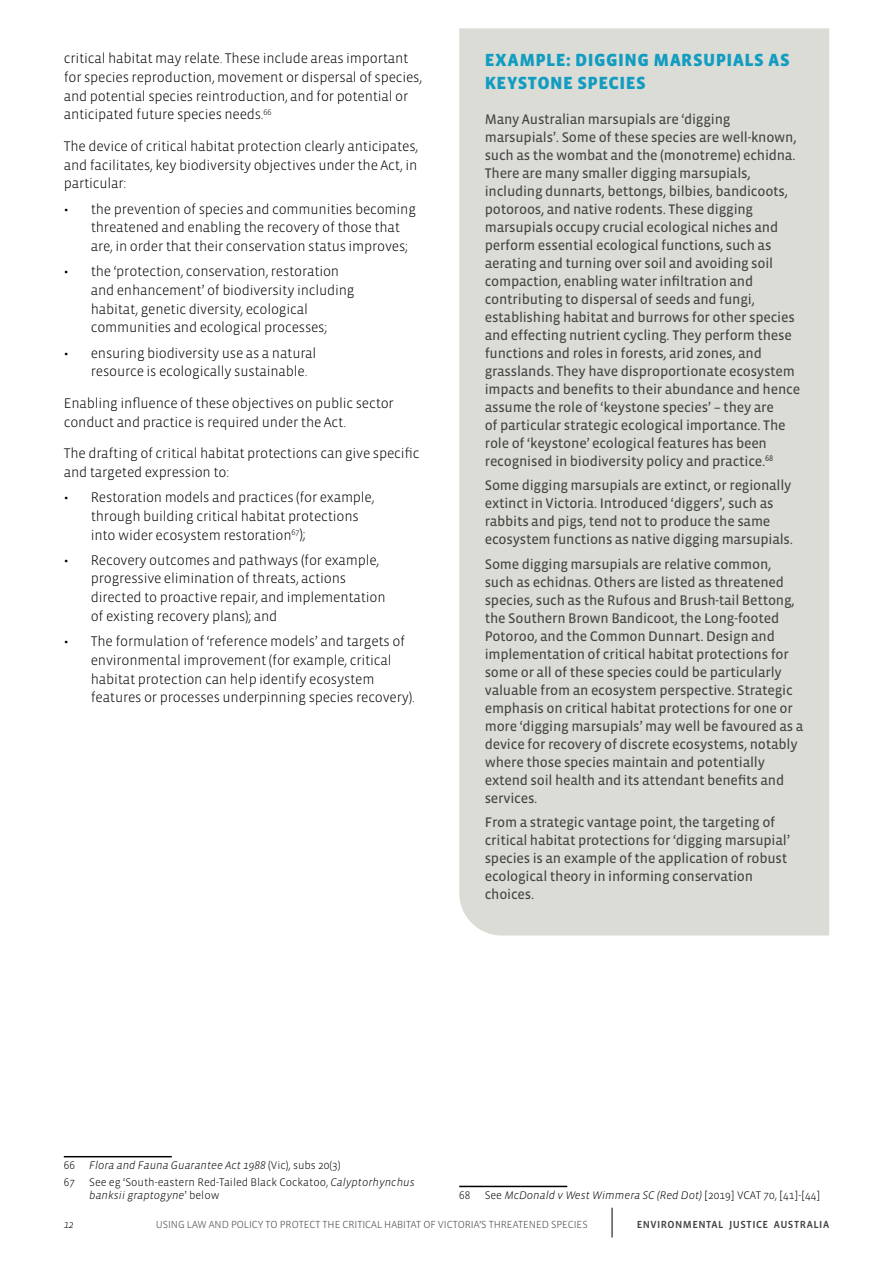
<style>
.page{position:relative;width:893px;height:1263px;background:#fff}
.page>*{position:absolute;margin:0;border:0;box-sizing:border-box;transform-origin:0 0}
.t1{font:900 18px/22.5px "Vista Sans OTCE";letter-spacing:.025em;color:#129dc0}
.t2{font:14.25px/18px "Vista Sans Reg";letter-spacing:-.015em;color:#434444}
.t3{font:300 14.25px/18.8px "Vista Sans OTCE";letter-spacing:-.015em;color:#000}
.t4{font:italic 300 11.25px "Vista Sans OTCE";color:#000}
.t5{font:300 11.25px/12.8px "Vista Sans OTCE";color:#000}
.t6{font:300 10.5px "Vista Sans OTCE";letter-spacing:-.005em;color:#434444}
.t7{font:500 10.5px "Vista Sans OTCE";letter-spacing:.04em;color:#434444}
.t8{font:italic 300 10.5px "Vista Sans OTCE";color:#000}
.s1{font-style:normal}
.s2{font-style:italic}
</style>
<div class="page">
<div style="left:459px;top:28px;width:370px;height:907px;background:#dcdcd6"></div>
<svg style="left:612px;top:1208px;width:1px;height:29px"></svg>
<hr style="left:64px;top:1156px;width:108px;height:1px;background:#000">
<hr style="left:459px;top:1186px;width:108px;height:1px;background:#000">
<p class="t3" style="left:64px;top:49px;width:360px">critical habitat may relate. These include areas important for species reproduction, movement or dispersal of species, and potential species reintroduction, and for potential or anticipated future species needs.<sup>66</sup></p>
<p class="t3" style="left:64px;top:137px;width:356px;text-align:justify">The device of critical habitat protection clearly anticipates, and facilitates, key biodiversity objectives under the Act, in particular:</p>
<p class="t3" style="left:91px;top:199px;width:327px;text-indent:-27px">• the prevention of species and communities becoming threatened and enabling the recovery of those that are, in order that their conservation status improves;</p>
<p class="t3" style="left:91px;top:262px;width:265px;text-indent:-27px">• the ‘protection, conservation, restoration and enhancement’ of biodiversity including habitat, genetic diversity, ecological communities and ecological processes;</p>
<p class="t3" style="left:91px;top:343px;width:227px;text-indent:-27px">• ensuring biodiversity use as a natural resource is ecologically sustainable.</p>
<p class="t3" style="left:64px;top:393px;width:332px">Enabling influence of these objectives on public sector conduct and practice is required under the Act.</p>
<p class="t3" style="left:64px;top:444px;width:357px">The drafting of critical habitat protections can give specific and targeted expression to:</p>
<p class="t3" style="left:91px;top:488px;width:285px;text-indent:-27px">• Restoration models and practices (for example, through building critical habitat protections into wider ecosystem restoration<sup>67</sup>);</p>
<p class="t3" style="left:91px;top:550px;width:296px;text-indent:-27px">• Recovery outcomes and pathways (for example, progressive elimination of threats, actions directed to proactive repair, and implementation of existing recovery plans); and</p>
<p class="t3" style="left:91px;top:632px;width:326px;text-indent:-27px">• The formulation of ‘reference models’ and targets of environmental improvement (for example, critical habitat protection can help identify ecosystem features or processes underpinning species recovery).</p>
<p class="t1" style="left:485px;top:49px;width:307px">EXAMPLE: DIGGING MARSUPIALS AS<br>KEYSTONE SPECIES</p>
<p class="t2" style="left:485px;top:110px;width:317px">Many Australian marsupials are ‘digging marsupials’. Some of these species are well-known, such as the wombat and the (monotreme) echidna.<br>There are many smaller digging marsupials, including dunnarts, bettongs, bilbies, bandicoots, potoroos, and native rodents. These digging marsupials occupy crucial ecological niches and perform essential ecological functions, such as aerating and turning over soil and avoiding soil compaction, enabling water infiltration and contributing to dispersal of seeds and fungi, establishing habitat and burrows for other species and effecting nutrient cycling. They perform these functions and roles in forests, arid zones, and grasslands. They have disproportionate ecosystem impacts and benefits to their abundance and hence assume the role of ‘keystone species’ – they are<br>of particular strategic ecological importance. The role of ‘keystone’ ecological features has been recognised in biodiversity policy and practice.<sup>68</sup></p>
<p class="t2" style="left:485px;top:477px;width:310px">Some digging marsupials are extinct, or regionally extinct in Victoria. Introduced ‘diggers’, such as rabbits and pigs, tend not to produce the same ecosystem functions as native digging marsupials.</p>
<p class="t2" style="left:485px;top:555px;width:320px">Some digging marsupials are relative common, such as echidnas. Others are listed as threatened species, such as the Rufous and Brush-tail Bettong, the Southern Brown Bandicoot, the Long-footed Potoroo, and the Common Dunnart. Design and implementation of critical habitat protections for some or all of these species could be particularly valuable from an ecosystem perspective. Strategic emphasis on critical habitat protections for one or more ‘digging marsupials’ may well be favoured as a device for recovery of discrete ecosystems, notably where those species maintain and potentially extend soil health and its attendant benefits and services.</p>
<p class="t2" style="left:485px;top:813px;width:307px">From a strategic vantage point, the targeting of critical habitat protections for ‘digging marsupial’ species is an example of the application of robust ecological theory in informing conservation choices.</p>
<p class="t5" style="left:64px;top:1159px;width:13px">66</p>
<p class="t4" style="left:89px;top:1159px;width:253px">Flora and Fauna Guarantee Act 1988 <span class="s1">(Vic), subs 20(3)</span></p>
<p class="t5" style="left:64px;top:1176px;width:13px">67</p>
<p class="t5" style="left:89px;top:1176px;width:327px">See eg ‘South-eastern Red-Tailed Black Cockatoo, <span class="s2">Calyptorhynchus banksii graptogyne</span>’ below</p>
<p class="t5" style="left:459px;top:1189px;width:13px">68</p>
<p class="t4" style="left:485px;top:1189px;width:337px"><span class="s1">See</span> McDonald v West Wimmera SC (Red Dot) <span class="s1">[2019] VCAT 70, [41]-[44]</span></p>
<p class="t8" style="left:64px;top:1218px;width:12px">12</p>
<p class="t6" style="left:156px;top:1218px;width:433px">USING LAW AND POLICY TO PROTECT THE CRITICAL HABITAT OF VICTORIA’S THREATENED SPECIES</p>
<p class="t7" style="left:637px;top:1218px;width:194px">ENVIRONMENTAL JUSTICE AUSTRALIA</p>
</div>
